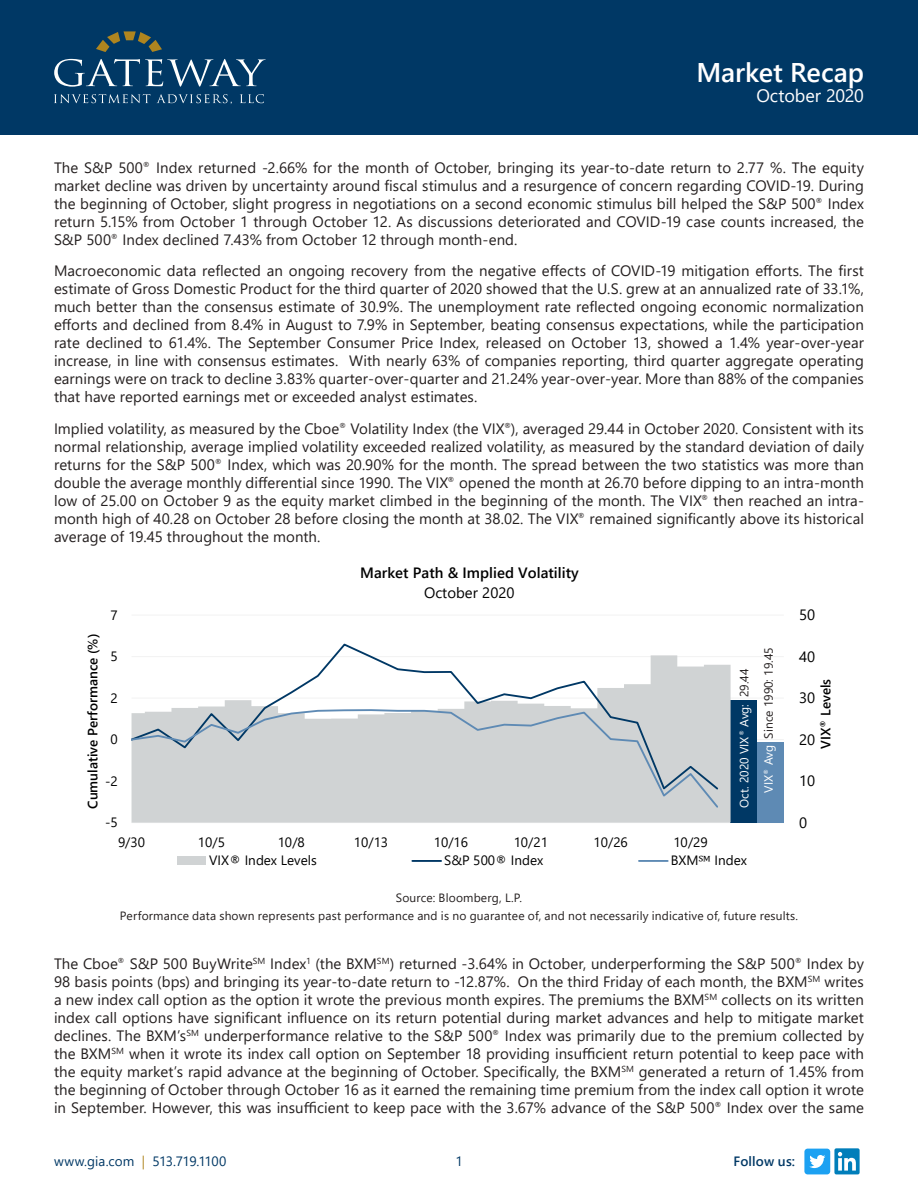
<style>
.page{position:relative;width:918px;height:1188px;background:#fff}
.page>*{position:absolute;margin:0;border:0;box-sizing:border-box;transform-origin:0 0}
.t1{font:600 27px "Segoe UI";letter-spacing:-.005em;color:#fff}
.t2{font:18px "Segoe UI";letter-spacing:-.005em;color:#fff}
.t3{font:15px/18px "Segoe UI";letter-spacing:.005em;color:#241f1f;text-align:justify}
.t4{font:600 15px "Segoe UI";letter-spacing:.005em;color:#000}
.t5{font:15px "Segoe UI";letter-spacing:.005em;color:#000}
.t6{font:13.5px "Segoe UI";letter-spacing:-.005em;color:#000}
.t7{font:600 13.5px "Segoe UI";color:#000}
.t8{font:13.5px "Segoe UI";color:#003865}
.t9{font:600 13.5px "Segoe UI";letter-spacing:.01em;color:#003865}
.t10{font:12px/18px "Segoe UI";letter-spacing:.015em;color:#241f1f;text-align:center}
.t11{font:12px "Segoe UI";color:#fff}
.s1{color:#241f1f}
.s2{font-family:"Cambria Math"}
.s3{color:#fff}
.s4{color:#ae841f}
</style>
<div class="page">
<div style="left:0;top:0;width:918px;height:135px;background:#003865"></div>
<svg style="left:54px;top:59px;width:212px;height:28px"></svg>
<svg style="left:96px;top:31px;width:66px;height:21px"></svg>
<svg style="left:54px;top:94px;width:96px;height:9px"></svg>
<svg style="left:157px;top:94px;width:75px;height:10px"></svg>
<svg style="left:240px;top:94px;width:24px;height:9px"></svg>
<div style="left:834px;top:1148px;width:26px;height:26px;background:#007eba;border-radius:2px"></div>
<svg style="left:838px;top:1152px;width:22px;height:22px"></svg>
<div style="left:804px;top:1149px;width:26px;height:25px;background:#1ca1f2;border-radius:3px"></div>
<svg style="left:809px;top:1155px;width:16px;height:13px"></svg>
<hr style="left:132px;top:739px;width:652px;height:1px;background:#f2f2f2">
<hr style="left:132px;top:698px;width:652px;height:1px;background:#f2f2f2">
<hr style="left:132px;top:656px;width:652px;height:1px;background:#f2f2f2">
<hr style="left:132px;top:615px;width:652px;height:1px;background:#f2f2f2">
<div style="left:731px;top:700px;width:26px;height:123px;background:#003865"></div>
<div style="left:757px;top:742px;width:27px;height:81px;background:#5e8ab4"></div>
<svg style="left:132px;top:664px;width:599px;height:159px;fill:#d0d3d4"></svg>
<svg style="left:132px;top:643px;width:588px;height:65px"></svg>
<div style="left:132px;top:708px;width:588px;height:101px;background:#d0d3d4"></div>
<div style="left:177px;top:857px;width:29px;height:8px;background:#d0d3d4"></div>
<hr style="left:412px;top:860px;width:29px;height:2px;background:#003865">
<hr style="left:639px;top:860px;width:29px;height:2px;background:#5e8ab4">
<h1 class="t1" style="left:697px;top:47px;width:169px">Market Recap</h1>
<p class="t2" style="left:756px;top:79px;width:109px">October 2020</p>
<p class="t3" style="left:54px;top:157px;width:812px">The S&amp;P 500<sup>®</sup> Index returned -2.66% for the month of October, bringing its year-to-date return to 2.77 %. The equity market decline was driven by uncertainty around fiscal stimulus and a resurgence of concern regarding COVID-19. During the beginning of October, slight progress in negotiations on a second economic stimulus bill helped the S&amp;P 500<sup>®</sup> Index return 5.15% from October 1 through October 12. As discussions deteriorated and COVID-19 case counts increased, the S&amp;P 500<sup>®</sup> Index declined 7.43% from October 12 through month-end.</p>
<p class="t3" style="left:54px;top:261px;width:812px">Macroeconomic data reflected an ongoing recovery from the negative effects of COVID-19 mitigation efforts. The first estimate of Gross Domestic Product for the third quarter of 2020 showed that the U.S. grew at an annualized rate of 33.1%, much better than the consensus estimate of 30.9%. The unemployment rate reflected ongoing economic normalization efforts and declined from 8.4% in August to 7.9% in September, beating consensus expectations, while the participation rate declined to 61.4%. The September Consumer Price Index, released on October 13, showed a 1.4% year-over-year increase, in line with consensus estimates. With nearly 63% of companies reporting, third quarter aggregate operating earnings were on track to decline 3.83% quarter-over-quarter and 21.24% year-over-year. More than 88% of the companies that have reported earnings met or exceeded analyst estimates.</p>
<p class="t3" style="left:54px;top:418px;width:812px">Implied volatility, as measured by the Cboe<sup>®</sup> Volatility Index (the VIX<sup>®</sup>), averaged 29.44 in October 2020. Consistent with its normal relationship, average implied volatility exceeded realized volatility, as measured by the standard deviation of daily returns for the S&amp;P 500<sup>®</sup> Index, which was 20.90% for the month. The spread between the two statistics was more than double the average monthly differential since 1990. The VIX<sup>®</sup> opened the month at 26.70 before dipping to an intra-month low of 25.00 on October 9 as the equity market climbed in the beginning of the month. The VIX<sup>®</sup> then reached an intra&shy;month high of 40.28 on October 28 before closing the month at 38.02. The VIX<sup>®</sup> remained significantly above its historical average of 19.45 throughout the month.</p>
<p class="t6" style="left:110px;top:602px;width:9px">7</p>
<p class="t7" style="left:80px;top:809px;width:176px;rotate:-90deg">Cumulative Performance (%)</p>
<p class="t6" style="left:110px;top:644px;width:9px">5</p>
<p class="t6" style="left:110px;top:685px;width:9px">2</p>
<p class="t6" style="left:110px;top:727px;width:9px">0</p>
<p class="t6" style="left:105px;top:768px;width:14px">-2</p>
<p class="t6" style="left:105px;top:810px;width:14px">-5</p>
<p class="t4" style="left:360px;top:559px;width:220px">Market Path &amp; Implied Volatility</p>
<p class="t5" style="left:424px;top:579px;width:92px">October 2020</p>
<p class="t6" style="left:118px;top:829px;width:29px">9/30</p>
<p class="t6" style="left:198px;top:829px;width:29px">10/5</p>
<p class="t6" style="left:278px;top:829px;width:29px">10/8</p>
<p class="t6" style="left:354px;top:829px;width:36px">10/13</p>
<p class="t6" style="left:434px;top:829px;width:36px">10/16</p>
<p class="t6" style="left:514px;top:829px;width:36px">10/21</p>
<p class="t6" style="left:594px;top:829px;width:36px">10/26</p>
<p class="t6" style="left:673px;top:829px;width:36px">10/29</p>
<p class="t11" style="left:733px;top:808px;width:140px;rotate:-90deg">Oct. 2020 VIX<sup>®</sup> Avg: <span class="s1">29.44</span></p>
<p class="t6" style="left:209px;top:848px;width:109px">VIX® Index Levels</p>
<p class="t6" style="left:444px;top:848px;width:101px">S&amp;P 500® Index</p>
<p class="t6" style="left:671px;top:848px;width:78px">BXM<span class="s2">℠</span> Index</p>
<p class="t10" style="left:758px;top:793px;width:147px;rotate:-90deg"><span class="s3">VIX</span><sup>®</sup> <span class="s3">Avg</span> Since 1990: 19.45</p>
<p class="t5" style="left:799px;top:601px;width:18px">50</p>
<p class="t5" style="left:799px;top:642px;width:18px">40</p>
<p class="t7" style="left:813px;top:749px;width:71px;rotate:-90deg">VIX<sup>®</sup> Levels</p>
<p class="t5" style="left:799px;top:684px;width:18px">30</p>
<p class="t5" style="left:799px;top:725px;width:18px">20</p>
<p class="t5" style="left:799px;top:767px;width:18px">10</p>
<p class="t5" style="left:799px;top:808px;width:10px">0</p>
<p class="t10" style="left:120px;top:888px;width:680px">Source: Bloomberg, L.P.<br>Performance data shown represents past performance and is no guarantee of, and not necessarily indicative of, future results.</p>
<p class="t3" style="left:54px;top:954px;width:812px">The Cboe<sup>®</sup> S&amp;P 500 BuyWrite<sup>SM</sup> Index<sup>1</sup> (the BXM<sup>SM</sup>) returned -3.64% in October, underperforming the S&amp;P 500<sup>®</sup> Index by 98 basis points (bps) and bringing its year-to-date return to -12.87%. On the third Friday of each month, the BXM<sup>SM</sup> writes a new index call option as the option it wrote the previous month expires. The premiums the BXM<sup>SM</sup> collects on its written index call options have significant influence on its return potential during market advances and help to mitigate market declines. The BXM’s<sup>SM</sup> underperformance relative to the S&amp;P 500<sup>®</sup> Index was primarily due to the premium collected by the BXM<sup>SM</sup> when it wrote its index call option on September 18 providing insufficient return potential to keep pace with the equity market’s rapid advance at the beginning of October. Specifically, the BXM<sup>SM</sup> generated a return of 1.45% from the beginning of October through October 16 as it earned the remaining time premium from the index call option it wrote in September. However, this was insufficient to keep pace with the 3.67% advance of the S&amp;P 500<sup>®</sup> Index over the same</p>
<p class="t8" style="left:54px;top:1149px;width:174px">www.gia.com <span class="s4">|</span> 513.719.1100</p>
<p class="t9" style="left:734px;top:1149px;width:63px">Follow us:</p>
<p class="t8" style="left:455px;top:1148px;width:9px">1</p>
</div>
